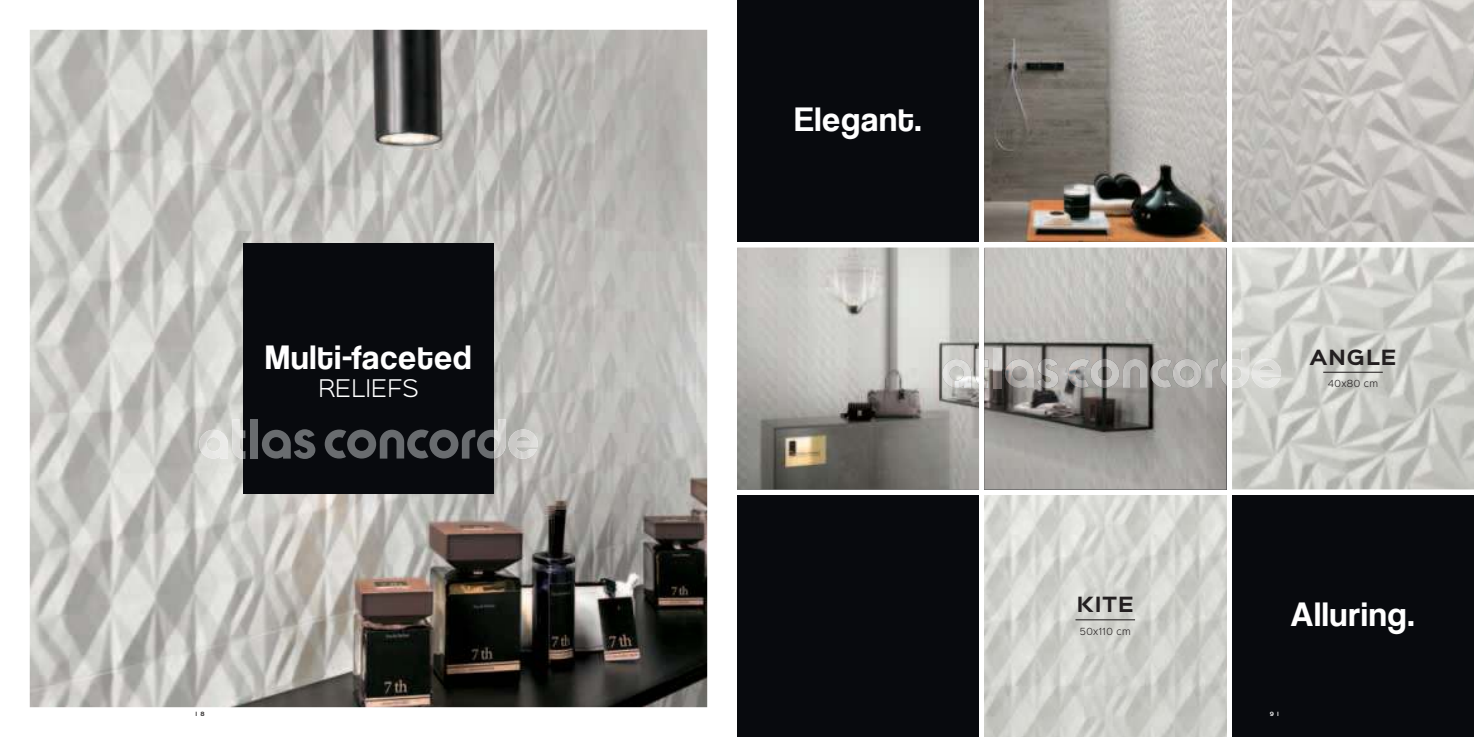
<style>
.page{position:relative;width:1474px;height:737px;background:#fff}
.page>*{position:absolute;margin:0;border:0;box-sizing:border-box;transform-origin:0 0}
.t1{font:35px "Coolvetica Rg";letter-spacing:.04em;color:#fff}
.t2{font:300 21.88px "Sinkin Sans 300";letter-spacing:.01em;color:#fff}
.t3{font:700 18.9px "Sinkin Sans 700";letter-spacing:.05em;color:#231f20}
.t4{font:300 8.84px "Sinkin Sans 300";letter-spacing:.05em;color:#231f20}
.t5{font:600 5.25px "Sinkin Sans 600";color:#231f20}
.t6{font:600 5.25px "Sinkin Sans 600";color:#fff}
</style>
<div class="page">
<img style="left:984px;top:495px;width:242px;height:242px">
<hr style="left:1075px;top:619px;width:60px;height:1px;background:#231f20">
<img style="left:1232px;top:247px;width:241px;height:242px">
<img style="left:30px;top:30px;width:677px;height:677px">
<div style="left:243px;top:243px;width:251px;height:251px;background:#080a0e"></div>
<div style="left:1231px;top:495px;width:242px;height:242px;background:#080a0e"></div>
<img style="left:737px;top:247px;width:242px;height:242px">
<div style="left:737px;top:0;width:241px;height:242px;background:#080a0e"></div>
<img style="left:984px;top:0;width:242px;height:242px">
<hr style="left:1323px;top:372px;width:59px;height:1px;background:#231f20">
<div style="left:737px;top:495px;width:242px;height:242px;background:#080a0e"></div>
<img style="left:1232px;top:0;width:241px;height:242px">
<img style="left:984px;top:247px;width:242px;height:242px">
<div style="left:250px;top:419px;width:8px;height:39px;background:#696c6f"></div>
<img style="left:232px;top:419px;width:11px;height:40px">
<svg style="left:243px;top:430px;width:2px;height:29px"></svg>
<img style="left:199px;top:430px;width:29px;height:28px">
<img style="left:494px;top:430px;width:12px;height:28px">
<img style="left:508px;top:429px;width:30px;height:30px">
<svg style="left:325px;top:429px;width:169px;height:29px"></svg>
<svg style="left:262px;top:429px;width:53px;height:30px"></svg>
<img style="left:993px;top:349px;width:8px;height:39px">
<img style="left:975px;top:349px;width:4px;height:36px">
<img style="left:984px;top:360px;width:4px;height:28px">
<img style="left:942px;top:359px;width:29px;height:29px">
<img style="left:1067px;top:359px;width:52px;height:29px">
<img style="left:1232px;top:349px;width:17px;height:39px">
<svg style="left:1226px;top:359px;width:1px;height:28px"></svg>
<img style="left:1220px;top:361px;width:6px;height:24px">
<img style="left:1204px;top:359px;width:14px;height:29px">
<img style="left:1251px;top:359px;width:29px;height:29px">
<img style="left:1150px;top:359px;width:51px;height:29px">
<img style="left:1122px;top:359px;width:25px;height:11px">
<img style="left:1037px;top:358px;width:21px;height:30px">
<img style="left:1005px;top:359px;width:28px;height:29px">
<p class="t1" style="left:795px;top:105px;width:128px">Elegant.</p>
<p class="t1" style="left:265px;top:343px;width:207px">Multi-faceted</p>
<p class="t2" style="left:318px;top:378px;width:102px">RELIEFS</p>
<p class="t3" style="left:1309px;top:348px;width:88px">ANGLE</p>
<p class="t4" style="left:1327px;top:380px;width:52px">40x80 cm</p>
<p class="t3" style="left:1076px;top:596px;width:58px">KITE</p>
<p class="t4" style="left:1079px;top:627px;width:52px">50x110 cm</p>
<p class="t1" style="left:1290px;top:600px;width:125px">Alluring.</p>
<p class="t5" style="left:195px;top:711px;width:11px">I 8</p>
<p class="t6" style="left:1269px;top:711px;width:11px">9 I</p>
</div>
